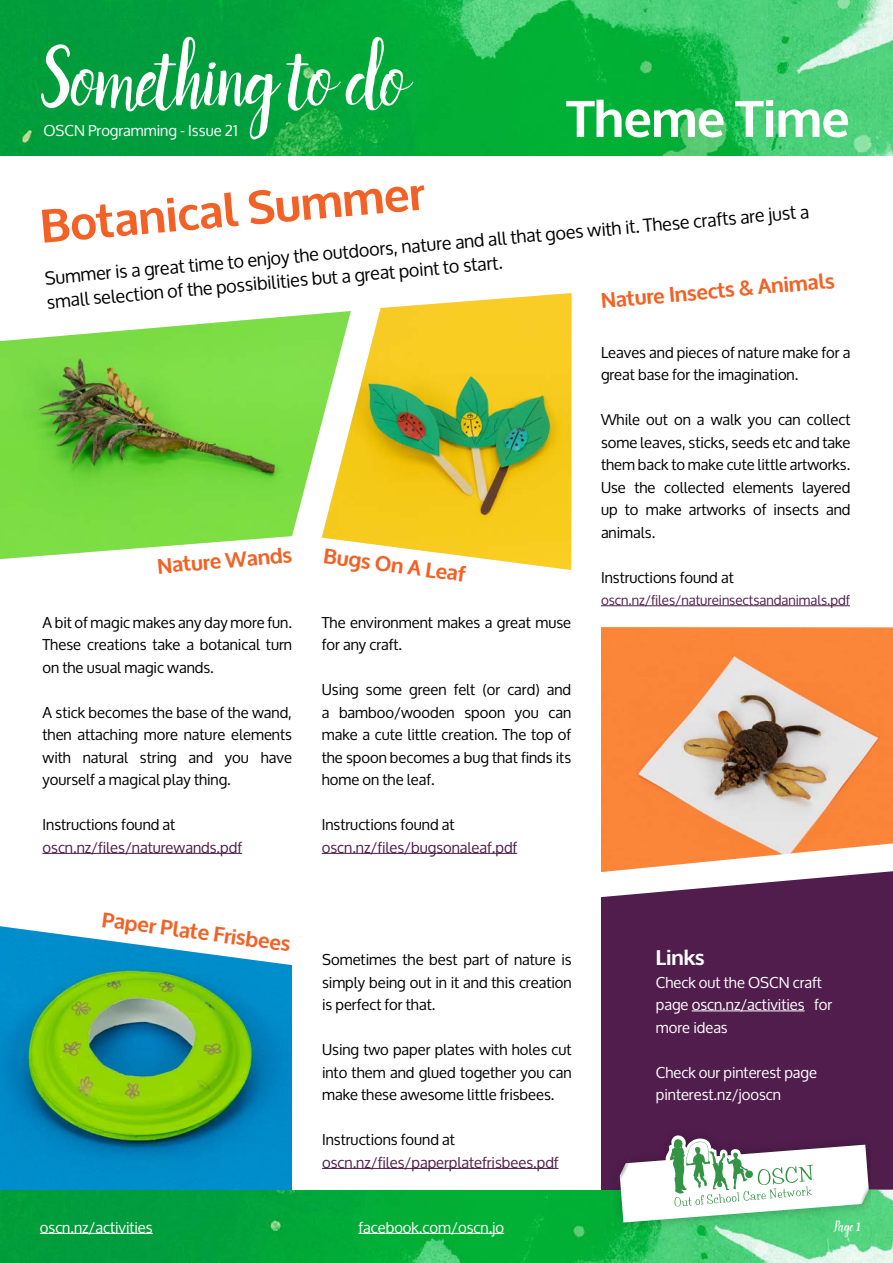
<style>
.page{position:relative;width:893px;height:1263px;background:#fff}
.page>*{position:absolute;margin:0;border:0;box-sizing:border-box;transform-origin:0 0}
.t1{font:82.2px "Rachelle";letter-spacing:-.02em;color:#fff}
.t2{font:700 51px "Oxygen";color:#fff}
.t3{font:700 46.5px "Oxygen";color:#f26125}
.t4{font:700 21px "Oxygen";color:#f26125}
.t5{font:700 21px "Oxygen";color:#fff}
.t6{font:18px/24px "Oxygen";color:#000}
.t7{font:15px/22.5px "Oxygen";color:#000;text-align:justify}
.t8{font:15px/22.5px "Oxygen";color:#fff}
.t9{font:15px "Oxygen";color:#501d4c}
.t10{font:15px "Rachelle";color:#fff}
.t11{font:13.5px "Oxygen";color:#501d4c}
</style>
<div class="page">
<div style="left:601px;top:872px;width:292px;height:318px;background:#501d4c"></div>
<hr style="left:43px;top:853px;width:199px;height:1px;background:#501d4c">
<hr style="left:322px;top:853px;width:195px;height:1px;background:#501d4c">
<hr style="left:601px;top:605px;width:249px;height:1px;background:#501d4c">
<hr style="left:322px;top:1168px;width:237px;height:1px;background:#501d4c">
<hr style="left:692px;top:1010px;width:113px;height:1px;background:#fff">
<img style="left:0;top:313px;width:322px;height:246px">
<img style="left:601px;top:627px;width:292px;height:245px">
<img style="left:0;top:926px;width:292px;height:264px">
<img style="left:322px;top:293px;width:250px;height:277px">
<img style="left:0;top:1190px;width:893px;height:73px">
<hr style="left:40px;top:1233px;width:113px;height:1px;background:#fff">
<hr style="left:358px;top:1233px;width:146px;height:1px;background:#fff">
<img style="left:611px;top:1123px;width:260px;height:112px">
<svg style="left:615px;top:1135px;width:256px;height:87px"></svg>
<img style="left:0;top:0;width:893px;height:155px">
<p class="t1" style="left:40px;top:30px;width:368px">Something to do</p>
<p class="t8" style="left:43px;top:120px;width:196px">OSCN Programming - Issue 21</p>
<p class="t2" style="left:567px;top:87px;width:284px">Theme Time</p>
<p class="t3" style="left:38px;top:198px;width:386px;rotate:-5deg">Botanical Summer</p>
<p class="t6" style="left:44px;top:266px;width:768px;rotate:-5deg">Summer is a great time to enjoy the outdoors, nature and all that goes with it. These crafts are just a small selection of the possibilities but a great point to start.</p>
<p class="t4" style="left:600px;top:288px;width:236px;rotate:-5deg">Nature Insects &amp; Animals</p>
<p class="t4" style="left:156px;top:553px;width:136px;rotate:-5deg">Nature Wands</p>
<p class="t4" style="left:326px;top:542px;width:144px;rotate:8deg">Bugs On A Leaf</p>
<p class="t7" style="left:43px;top:611px;width:251px">A bit of magic makes any day more fun.<br>These creations take a botanical turn on the usual magic wands.</p>
<p class="t7" style="left:43px;top:701px;width:251px">A stick becomes the base of the wand, then attaching more nature elements with natural string and you have yourself a magical play thing.</p>
<p class="t7" style="left:43px;top:814px;width:134px">Instructions found at</p>
<p class="t9" style="left:43px;top:839px;width:201px">oscn.nz/files/naturewands.pdf</p>
<p class="t4" style="left:104px;top:906px;width:191px;rotate:8deg">Paper Plate Frisbees</p>
<p class="t7" style="left:322px;top:611px;width:251px">The environment makes a great muse for any craft.</p>
<p class="t7" style="left:322px;top:679px;width:251px">Using some green felt (or card) and a bamboo/wooden spoon you can make a cute little creation. The top of the spoon becomes a bug that finds its home on the leaf.</p>
<p class="t7" style="left:322px;top:814px;width:134px">Instructions found at</p>
<p class="t9" style="left:322px;top:839px;width:197px">oscn.nz/files/bugsonaleaf.pdf</p>
<p class="t7" style="left:322px;top:949px;width:251px">Sometimes the best part of nature is simply being out in it and this creation is perfect for that.</p>
<p class="t7" style="left:322px;top:1039px;width:251px">Using two paper plates with holes cut into them and glued together you can make these awesome little frisbees.</p>
<p class="t7" style="left:322px;top:1129px;width:134px">Instructions found at</p>
<p class="t9" style="left:322px;top:1154px;width:238px">oscn.nz/files/paperplatefrisbees.pdf</p>
<p class="t8" style="left:40px;top:1216px;width:114px">oscn.nz/activities</p>
<p class="t8" style="left:358px;top:1216px;width:147px">facebook.com/oscn.jo</p>
<p class="t7" style="left:601px;top:341px;width:251px">Leaves and pieces of nature make for a great base for the imagination.</p>
<p class="t7" style="left:601px;top:409px;width:251px">While out on a walk you can collect some leaves, sticks, seeds etc and take them back to make cute little artworks.<br>Use the collected elements layered up to make artworks of insects and animals.</p>
<p class="t7" style="left:601px;top:566px;width:134px">Instructions found at</p>
<p class="t11" style="left:601px;top:592px;width:251px">oscn.nz/files/natureinsectsandanimals.pdf</p>
<p class="t5" style="left:656px;top:945px;width:50px">Links</p>
<p class="t8" style="left:656px;top:971px;width:178px">Check out the OSCN craft page oscn.nz/activities for more ideas</p>
<p class="t8" style="left:656px;top:1061px;width:163px">Check our pinterest page pinterest.nz/jooscn</p>
<p class="t10" style="left:834px;top:1217px;width:29px">Page 1</p>
</div>
